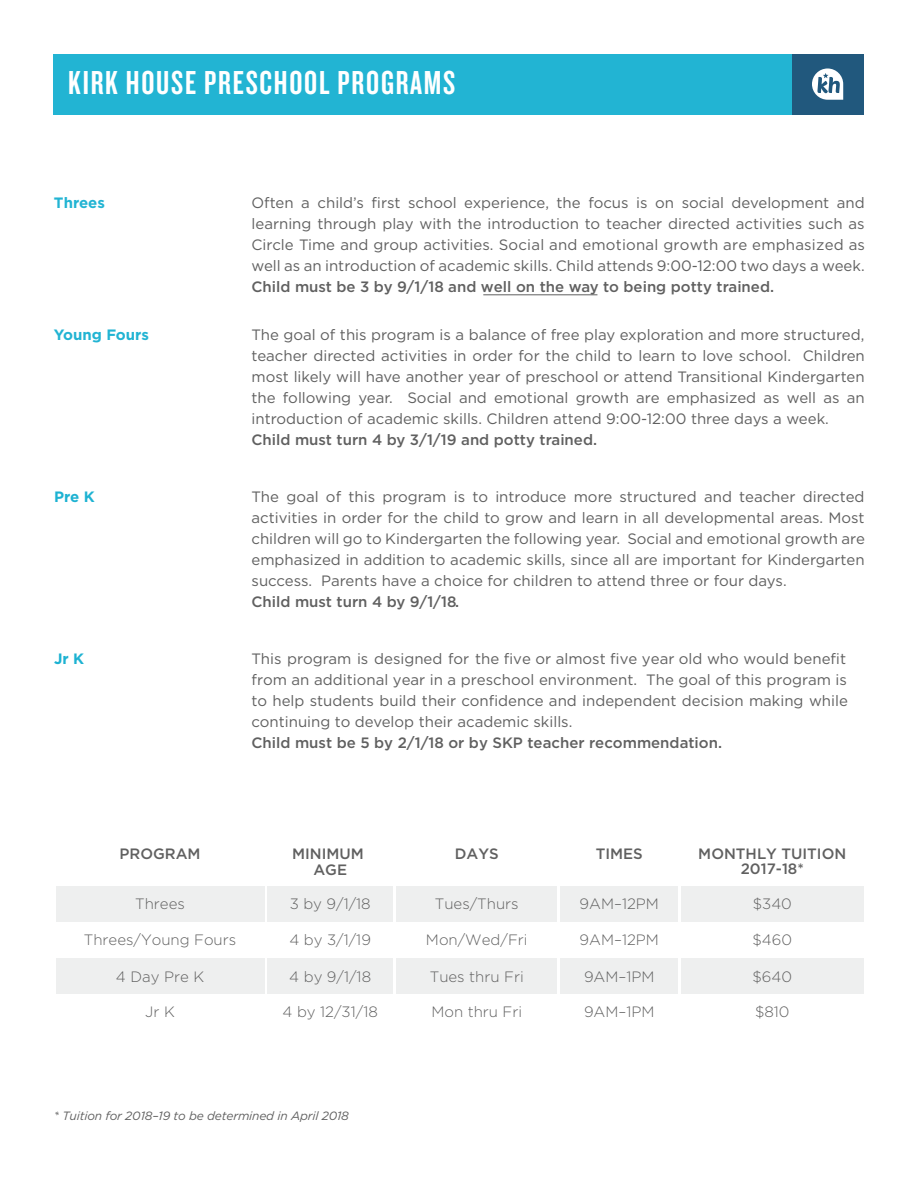
<style>
.page{position:relative;width:918px;height:1188px;background:#fff}
.page>*{position:absolute;margin:0;border:0;box-sizing:border-box;transform-origin:0 0}
.t1{font:34.5px "Knockout 48 Featherweight";letter-spacing:.05em;color:#fff}
.t2{font:15px/21px "Gotham";color:#606060;text-align:justify}
.t3{font:500 15px/16.2px "Gotham";color:#606060;text-align:center}
.t4{font:300 15px "Gotham";color:#606060}
.t5{font:700 15px "Gotham";color:#22b4d3}
.t6{font:700 15px "Gotham";color:#1db2d2}
.t7{font:italic 12px "Gotham";letter-spacing:-.015em;color:#606060}
</style>
<div class="page">
<div style="left:53px;top:54px;width:743px;height:60px;background:#22b4d3"></div>
<div style="left:56px;top:958px;width:208px;height:36px;background:#eeefef"></div>
<div style="left:268px;top:958px;width:125px;height:36px;background:#eeefef"></div>
<div style="left:561px;top:958px;width:117px;height:36px;background:#eeefef"></div>
<div style="left:396px;top:958px;width:161px;height:36px;background:#eeefef"></div>
<div style="left:681px;top:958px;width:182px;height:36px;background:#eeefef"></div>
<div style="left:56px;top:886px;width:208px;height:36px;background:#eeefef"></div>
<div style="left:268px;top:886px;width:125px;height:36px;background:#eeefef"></div>
<div style="left:561px;top:886px;width:117px;height:36px;background:#eeefef"></div>
<div style="left:396px;top:886px;width:161px;height:36px;background:#eeefef"></div>
<div style="left:681px;top:886px;width:182px;height:36px;background:#eeefef"></div>
<div style="left:792px;top:54px;width:71px;height:60px;background:#21587d"></div>
<svg style="left:812px;top:68px;width:31px;height:32px"></svg>
<hr style="left:483px;top:294px;width:114px;height:1px;background:#606060">
<h1 class="t1" style="left:68px;top:62px;width:389px">KIRK HOUSE PRESCHOOL PROGRAMS</h1>
<p class="t5" style="left:54px;top:192px;width:53px">Threes</p>
<p class="t2" style="left:252px;top:192px;width:615px">Often a child’s first school experience, the focus is on social development and learning through play with the introduction to teacher directed activities such as Circle Time and group activities. Social and emotional growth are emphasized as w nasal l e n i o r t d u o i t c n o dacaf me C. s l l i ksc i h d l i ne t t a d 9s 0 : 0 0 : 2 1 - 0 wt o d wasya . kee</p>
<p class="t3" style="left:252px;top:278px;width:524px">Child must be 3 by 9/1/18 and well on the way to being potty trained.</p>
<p class="t5" style="left:54px;top:324px;width:97px">Young Fours</p>
<p class="t2" style="left:252px;top:324px;width:615px">The goal of this program is a balance of free play exploration and more structured, teacher directed activities in order for the child to learn to love school. Children most likely will have another year of preschool or attend Transitional Kindergarten the following year. Social and emotional growth are emphasized as well as an introduction of academic skills. Children attend 9:00-12:00 three days a week.</p>
<p class="t3" style="left:252px;top:431px;width:347px">Child must turn 4 by 3/1/19 and potty trained.</p>
<p class="t6" style="left:54px;top:486px;width:42px">Pre K</p>
<p class="t2" style="left:252px;top:486px;width:615px">The goal of this program is to introduce more structured and teacher directed</p>
<p class="t2" style="left:252px;top:507px;width:615px">activities in order for the child to grow and learn in all developmental areas. Most children will go to Kindergarten the following year. Social and emotional growth are emphasized in addition to academic skills, since all are important for Kindergarten success. Parents have a choice for children to attend three or four days.</p>
<p class="t3" style="left:252px;top:593px;width:209px">Child must turn 4 by 9/1/18.</p>
<p class="t6" style="left:54px;top:648px;width:32px">Jr K</p>
<p class="t2" style="left:252px;top:648px;width:598px;text-align:left">This program is designed for the five or almost five year old who would benefit from an additional year in a preschool environment. The goal of this program is to help students build their confidence and independent decision making while continuing to develop their academic skills.</p>
<p class="t3" style="left:252px;top:734px;width:472px">Child must be 5 by 2/1/18 or by SKP teacher recommendation.</p>
<p class="t3" style="left:120px;top:845px;width:83px">PROGRAM</p>
<p class="t3" style="left:292px;top:845px;width:73px">MINIMUM<br>AGE</p>
<p class="t3" style="left:455px;top:845px;width:45px">DAYS</p>
<p class="t3" style="left:596px;top:845px;width:49px">TIMES</p>
<p class="t3" style="left:698px;top:846px;width:150px;line-height:15px">MONTHLY TUITION<br>2017-18*</p>
<p class="t4" style="left:135px;top:894px;width:51px">Threes</p>
<p class="t4" style="left:290px;top:894px;width:83px">3 by 9/1/18</p>
<p class="t4" style="left:435px;top:894px;width:85px">Tues/Thurs</p>
<p class="t4" style="left:580px;top:894px;width:81px">9AM–12PM</p>
<p class="t4" style="left:753px;top:894px;width:41px">$340</p>
<p class="t4" style="left:752px;top:930px;width:41px">$460</p>
<p class="t4" style="left:752px;top:968px;width:41px">$640</p>
<p class="t4" style="left:145px;top:1002px;width:31px">Jr K</p>
<p class="t4" style="left:283px;top:1002px;width:97px">4 by 12/31/18</p>
<p class="t4" style="left:431px;top:1002px;width:92px">Mon thru Fri</p>
<p class="t4" style="left:584px;top:1002px;width:72px">9AM–1PM</p>
<p class="t4" style="left:755px;top:1002px;width:36px">$810</p>
<p class="t4" style="left:84px;top:930px;width:154px">Threes/Young Fours</p>
<p class="t4" style="left:289px;top:930px;width:83px">4 by 3/1/19</p>
<p class="t4" style="left:426px;top:930px;width:103px">Mon/Wed/Fri</p>
<p class="t4" style="left:116px;top:968px;width:90px">4 Day Pre K</p>
<p class="t4" style="left:430px;top:968px;width:95px">Tues thru Fri</p>
<p class="t4" style="left:580px;top:930px;width:81px">9AM–12PM</p>
<p class="t4" style="left:584px;top:968px;width:72px">9AM–1PM</p>
<p class="t4" style="left:289px;top:968px;width:83px">4 by 9/1/18</p>
<p class="t7" style="left:54px;top:1108px;width:297px">* Tuition for 2018–19 to be determined in April 2018</p>
</div>
